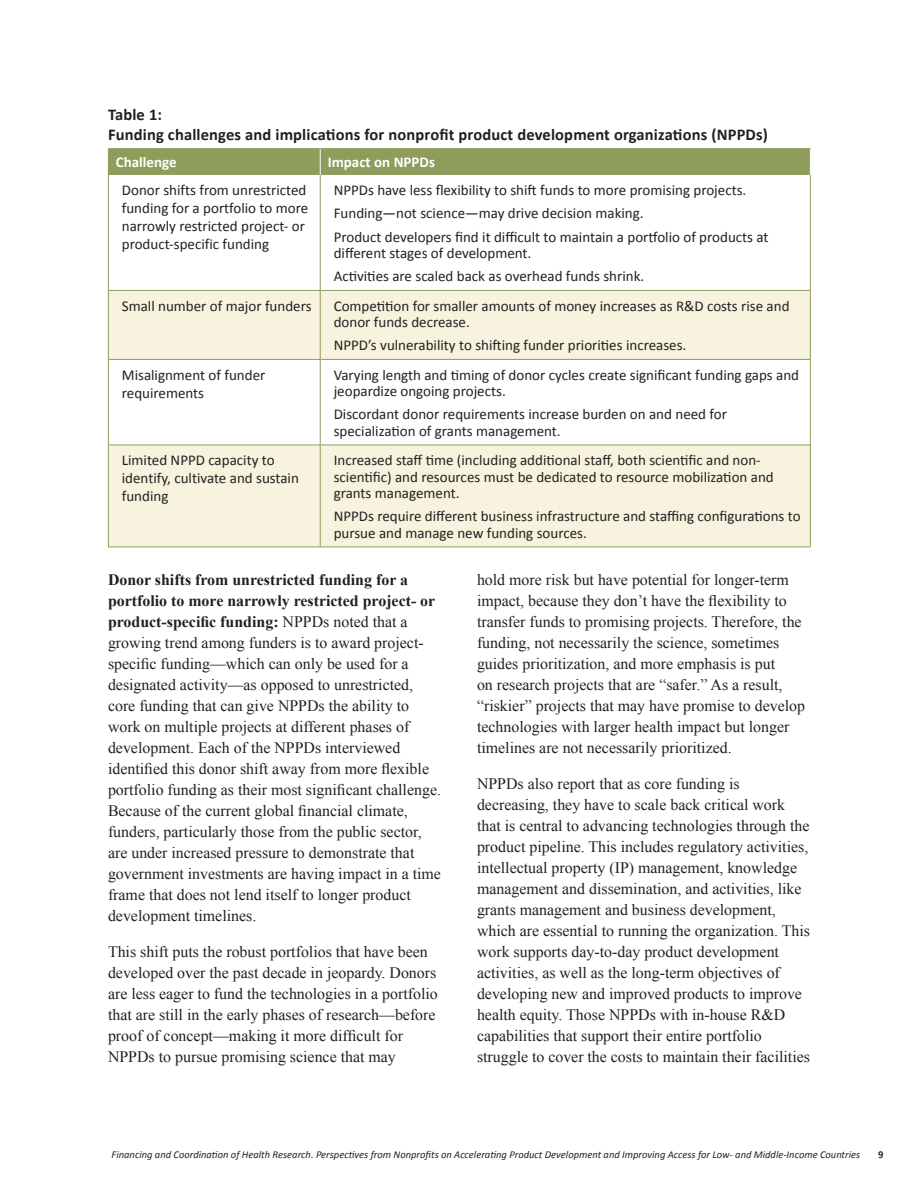
<style>
.page{position:relative;width:918px;height:1188px;background:#fff}
.page>*{position:absolute;margin:0;border:0;box-sizing:border-box;transform-origin:0 0}
._1-Brief_table_headi{font:700 16.5px/19.8px "Calibri";letter-spacing:.01em;color:#231f20}
._1-Brief_body{font:15.9px/21px "Times New Roman";color:#231f20}
._1-Brief_tables_BLAC{font:15px/16.5px "Calibri";color:#231f20}
._1-Brief_Table_Figur{font:15px/18px "Calibri";color:#231f20}
._1-Brief_Table_Figur-2{font:700 15px "Calibri";color:#fff}
.t1{font:italic 10.5px "Calibri";color:#231f20}
.t2{font:700 10.5px "Calibri";color:#231f20}
.s1{font-weight:700}
</style>
<div class="page">
<div style="left:109px;top:291px;width:701px;height:256px;background:#f7f3de"></div>
<svg style="left:109px;top:360px;width:701px;height:85px"></svg>
<div style="left:108px;top:149px;width:703px;height:26px;background:#8e9c5c"></div>
<hr style="left:108px;top:148px;width:212px;height:1px;background:#8e9c5c">
<hr style="left:320px;top:148px;width:491px;height:1px;background:#8e9c5c">
<hr style="left:108px;top:175px;width:1px;height:115px;background:#8e9c5c">
<hr style="left:320px;top:175px;width:1px;height:115px;background:#8e9c5c">
<hr style="left:810px;top:175px;width:1px;height:115px;background:#8e9c5c">
<hr style="left:108px;top:291px;width:1px;height:68px;background:#8e9c5c">
<hr style="left:108px;top:360px;width:1px;height:85px;background:#8e9c5c">
<hr style="left:108px;top:290px;width:212px;height:1px;background:#8e9c5c">
<hr style="left:108px;top:359px;width:212px;height:1px;background:#8e9c5c">
<hr style="left:320px;top:290px;width:490px;height:1px;background:#8e9c5c">
<hr style="left:320px;top:291px;width:1px;height:68px;background:#8e9c5c">
<hr style="left:320px;top:360px;width:1px;height:85px;background:#8e9c5c">
<hr style="left:320px;top:359px;width:490px;height:1px;background:#8e9c5c">
<hr style="left:810px;top:290px;width:1px;height:69px;background:#8e9c5c">
<hr style="left:810px;top:359px;width:1px;height:86px;background:#8e9c5c">
<hr style="left:108px;top:445px;width:1px;height:102px;background:#8e9c5c">
<hr style="left:108px;top:445px;width:212px;height:1px;background:#8e9c5c">
<hr style="left:320px;top:445px;width:490px;height:1px;background:#8e9c5c">
<hr style="left:320px;top:445px;width:1px;height:102px;background:#8e9c5c">
<hr style="left:810px;top:445px;width:1px;height:102px;background:#8e9c5c">
<hr style="left:108px;top:547px;width:212px;height:1px;background:#8e9c5c">
<hr style="left:320px;top:547px;width:491px;height:1px;background:#8e9c5c">
<p class="_1-Brief_table_headi" style="left:108px;top:105px;width:662px">Table 1:<br>Funding challenges and implications for nonprofit product development organizations (NPPDs)</p>
<p class="_1-Brief_Table_Figur-2" style="left:116px;top:153px;width:62px">Challenge</p>
<p class="_1-Brief_Table_Figur-2" style="left:328px;top:153px;width:109px">Impact on NPPDs</p>
<p class="_1-Brief_Table_Figur" style="left:122px;top:181px;width:188px">Donor shifts from unrestricted funding for a portfolio to more narrowly restricted project- or product-specific funding</p>
<p class="_1-Brief_tables_BLAC" style="left:334px;top:182px;width:414px">NPPDs have less flexibility to shift funds to more promising projects.</p>
<p class="_1-Brief_tables_BLAC" style="left:334px;top:205px;width:311px">Funding—not science—may drive decision making.</p>
<p class="_1-Brief_tables_BLAC" style="left:334px;top:229px;width:436px">Product developers find it difficult to maintain a portfolio of products at different stages of development.</p>
<p class="_1-Brief_tables_BLAC" style="left:334px;top:268px;width:312px">Activities are scaled back as overhead funds shrink.</p>
<p class="_1-Brief_Table_Figur" style="left:122px;top:297px;width:191px">Small number of major funders</p>
<p class="_1-Brief_tables_BLAC" style="left:334px;top:298px;width:457px">Competition for smaller amounts of money increases as R&amp;D costs rise and donor funds decrease.</p>
<p class="_1-Brief_tables_BLAC" style="left:334px;top:337px;width:354px">NPPD’s vulnerability to shifting funder priorities increases.</p>
<p class="_1-Brief_Table_Figur" style="left:122px;top:366px;width:145px">Misalignment of funder requirements</p>
<p class="_1-Brief_tables_BLAC" style="left:334px;top:367px;width:467px">Varying length and timing of donor cycles create significant funding gaps and jeopardize ongoing projects.</p>
<p class="_1-Brief_tables_BLAC" style="left:334px;top:406px;width:395px">Discordant donor requirements increase burden on and need for specialization of grants management.</p>
<p class="_1-Brief_Table_Figur" style="left:122px;top:451px;width:179px">Limited NPPD capacity to identify, cultivate and sustain funding</p>
<p class="_1-Brief_tables_BLAC" style="left:334px;top:452px;width:442px">Increased staff time (including additional staff, both scientific and non&shy;scientific) and resources must be dedicated to resource mobilization and grants management.</p>
<p class="_1-Brief_tables_BLAC" style="left:334px;top:508px;width:468px">NPPDs require different business infrastructure and staffing configurations to pursue and manage new funding sources.</p>
<p class="_1-Brief_body" style="left:108px;top:569px;width:335px"><span class="s1">Donor shifts from unrestricted funding for a portfolio to more narrowly restricted project- or product-specific funding:</span> NPPDs noted that a growing trend among funders is to award project&shy;specific funding—which can only be used for a designated activity—as opposed to unrestricted, core funding that can give NPPDs the ability to work on multiple projects at different phases of development. Each of the NPPDs interviewed identified this donor shift away from more flexible portfolio funding as their most significant challenge.<br>Because of the current global financial climate, funders, particularly those from the public sector, are under increased pressure to demonstrate that government investments are having impact in a time frame that does not lend itself to longer product development timelines.</p>
<p class="_1-Brief_body" style="left:108px;top:941px;width:331px">This shift puts the robust portfolios that have been developed over the past decade in jeopardy. Donors are less eager to fund the technologies in a portfolio that are still in the early phases of research—before proof of concept—making it more difficult for NPPDs to pursue promising science that may</p>
<p class="_1-Brief_body" style="left:477px;top:569px;width:330px">hold more risk but have potential for longer-term impact, because they don’t have the flexibility to transfer funds to promising projects. Therefore, the funding, not necessarily the science, sometimes guides prioritization, and more emphasis is put<br>on research projects that are “safer.” As a result, “riskier” projects that may have promise to develop technologies with larger health impact but longer timelines are not necessarily prioritized.</p>
<p class="_1-Brief_body" style="left:477px;top:773px;width:335px">NPPDs also report that as core funding is decreasing, they have to scale back critical work that is central to advancing technologies through the product pipeline. This includes regulatory activities, intellectual property (IP) management, knowledge management and dissemination, and activities, like grants management and business development, which are essential to running the organization. This work supports day-to-day product development activities, as well as the long-term objectives of developing new and improved products to improve health equity. Those NPPDs with in-house R&amp;D capabilities that support their entire portfolio struggle to cover the costs to maintain their facilities</p>
<p class="t1" style="left:112px;top:1148px;width:750px">Financing and Coordination of Health Research. Perspectives from Nonprofits on Accelerating Product Development and Improving Access for Low- and Middle-Income Countries</p>
<p class="t2" style="left:878px;top:1148px;width:7px">9</p>
</div>
